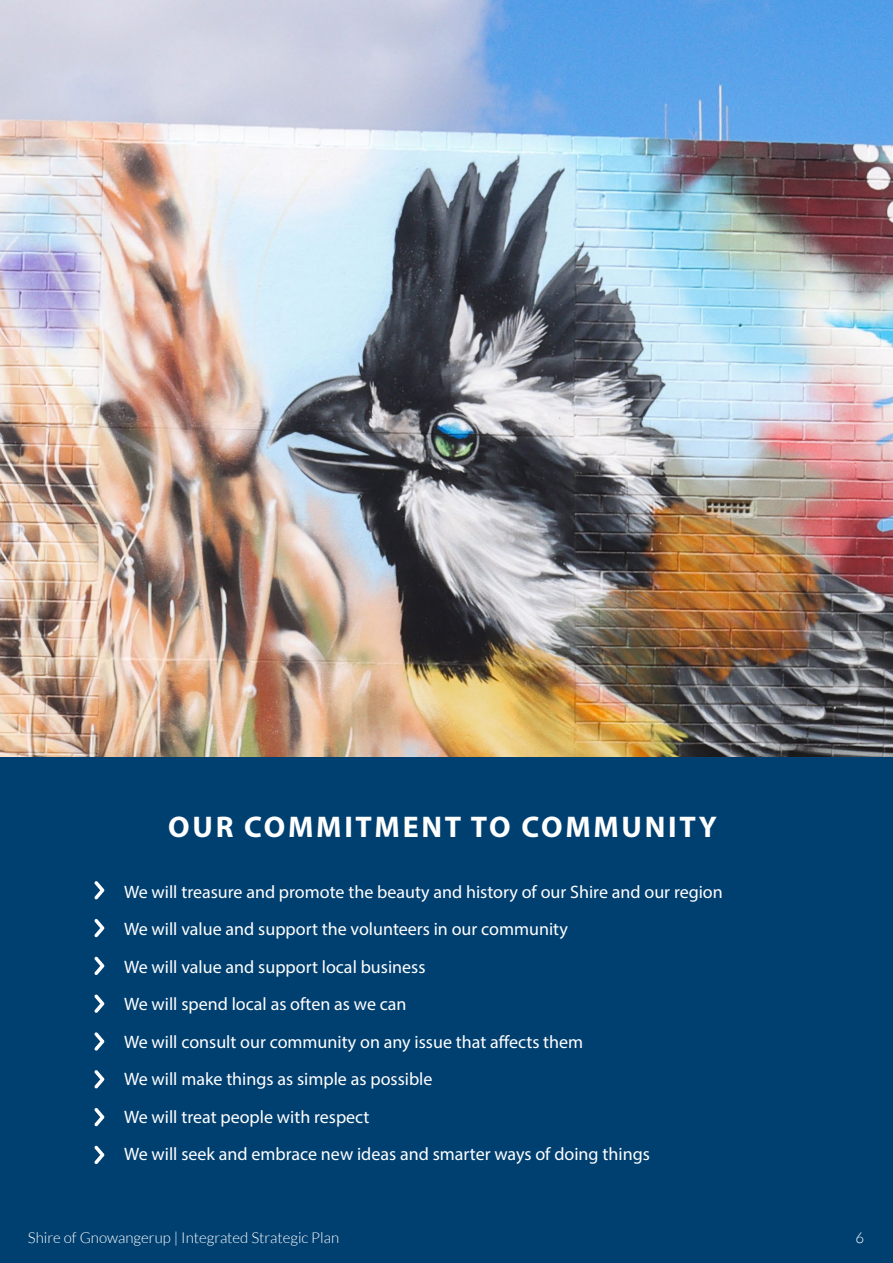
<style>
.page{position:relative;width:893px;height:1263px;background:#fff}
.page>*{position:absolute;margin:0;border:0;box-sizing:border-box;transform-origin:0 0}
.t1{font:700 30px "Myriad Pro";letter-spacing:.09em;color:#fff}
.t2{font:18px/37.5px "Myriad Pro";color:#fff}
.t3{font:300 15px "Lato";color:#fff}
</style>
<div class="page">
<img style="left:0;top:0;width:893px;height:758px">
<div style="left:0;top:758px;width:893px;height:505px;background:#004071"></div>
<svg style="left:94px;top:881px;width:10px;height:18px"></svg>
<svg style="left:94px;top:919px;width:10px;height:18px"></svg>
<svg style="left:94px;top:956px;width:10px;height:19px"></svg>
<svg style="left:94px;top:994px;width:10px;height:19px"></svg>
<svg style="left:94px;top:1032px;width:10px;height:19px"></svg>
<svg style="left:94px;top:1070px;width:10px;height:18px"></svg>
<svg style="left:94px;top:1108px;width:10px;height:18px"></svg>
<svg style="left:94px;top:1145px;width:10px;height:19px"></svg>
<h1 class="t1" style="left:168px;top:807px;width:550px">OUR COMMITMENT TO COMMUNITY</h1>
<p class="t2" style="left:124px;top:872px;width:600px">We will treasure and promote the beauty and history of our Shire and our region We will value and support the volunteers in our community<br>We will value and support local business<br>We will spend local as often as we can<br>We will consult our community on any issue that affects them<br>We will make things as simple as possible<br>We will treat people with respect<br>We will seek and embrace new ideas and smarter ways of doing things</p>
<p class="t3" style="left:28px;top:1230px;width:313px">Shire of Gnowangerup | Integrated Strategic Plan</p>
<p class="t3" style="left:855px;top:1230px;width:10px">6</p>
</div>
